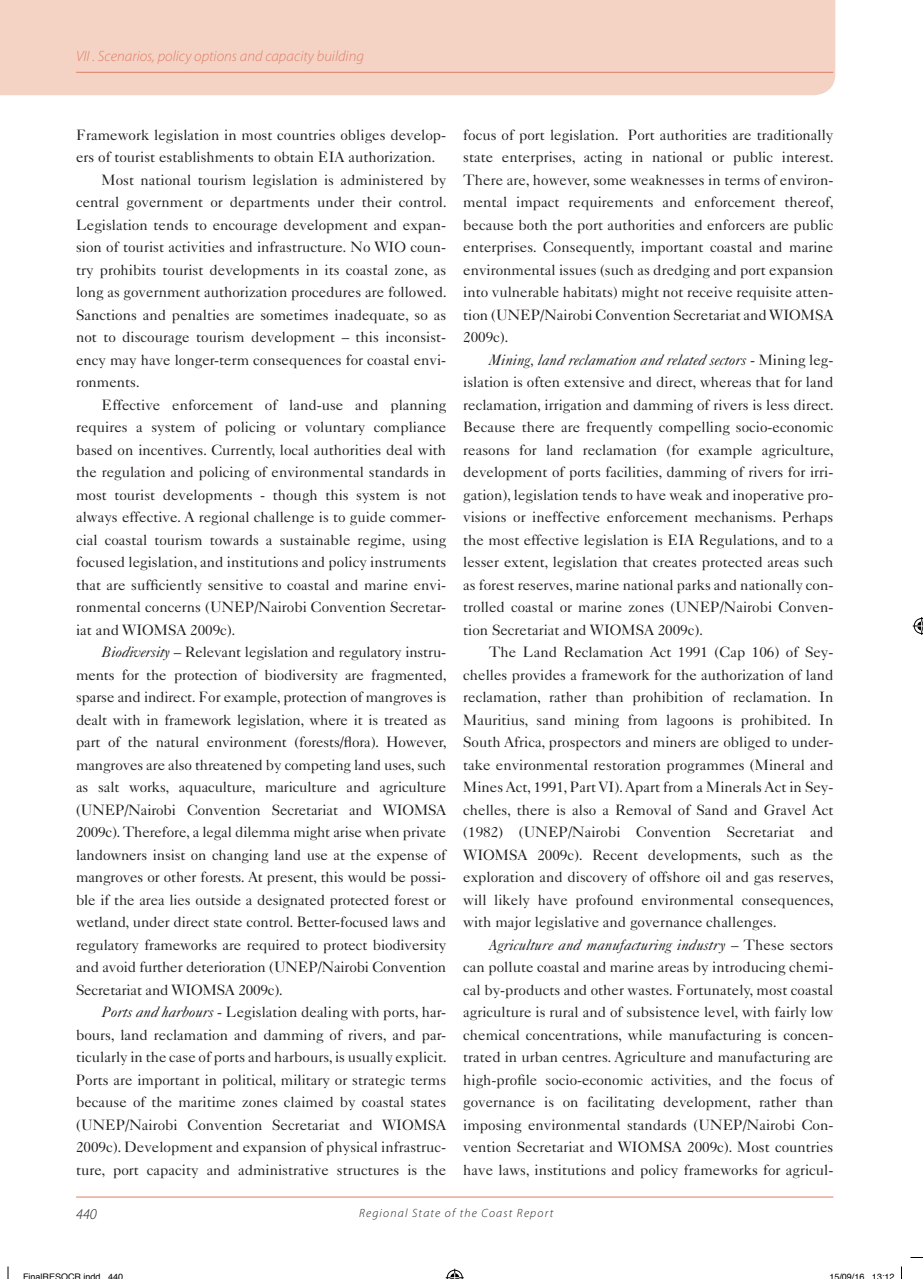
<style>
.page{position:relative;width:923px;height:1279px;background:#fff}
.page>*{position:absolute;margin:0;border:0;box-sizing:border-box;transform-origin:0 0}
.t1{font:15px/22.5px "Caslon 540 LT Std";color:#231f20;text-align:justify}
.t2{font:italic 300 15px "Myriad Pro";color:#df7f66}
.t3{font:italic 300 15px "Myriad Pro";color:#231f20}
.t4{font:italic 300 12px "Myriad Pro";letter-spacing:.1em;color:#231f20}
.t5{font:9px "Helvetica";color:#000}
.s1{font-style:italic}
</style>
<div class="page">
<div style="left:0;top:0;width:835px;height:95px;background:#f4d3c5"></div>
<hr style="left:76px;top:72px;width:757px;height:1px;background:#df7f66">
<hr style="left:76px;top:1197px;width:757px;height:1px;background:#df7f66">
<svg style="left:910px;top:1257px;width:12px;height:1px"></svg>
<svg style="left:7px;top:1266px;width:2px;height:13px"></svg>
<svg style="left:901px;top:1266px;width:1px;height:13px"></svg>
<svg style="left:445px;top:1269px;width:18px;height:10px"></svg>
<svg style="left:912px;top:617px;width:10px;height:18px"></svg>
<p class="t2" style="left:76px;top:47px;width:289px">VII . Scenarios, policy options and capacity building</p>
<p class="t1" style="left:76px;top:123px;width:371px">Framework legislation in most countries obliges develop-</p>
<p class="t1" style="left:76px;top:146px;width:361px">ers of tourist establishments to obtain EIA authorization.</p>
<p class="t1" style="left:102px;top:168px;width:346px">Most national tourism legislation is administered by</p>
<p class="t1" style="left:76px;top:191px;width:372px">central government or departments under their control.</p>
<p class="t1" style="left:76px;top:213px;width:371px">Legislation tends to encourage development and expan-</p>
<p class="t1" style="left:76px;top:236px;width:371px">sion of tourist activities and infrastructure. No WIO coun-</p>
<p class="t1" style="left:76px;top:258px;width:371px">try prohibits tourist developments in its coastal zone, as</p>
<p class="t1" style="left:76px;top:281px;width:372px">long as government authorization procedures are followed.</p>
<p class="t1" style="left:76px;top:303px;width:371px">Sanctions and penalties are sometimes inadequate, so as</p>
<p class="t1" style="left:76px;top:326px;width:371px">not to discourage tourism development – this inconsist-</p>
<p class="t1" style="left:76px;top:348px;width:371px">ency may have longer-term consequences for coastal envi-</p>
<p class="t1" style="left:76px;top:371px;width:65px">ronments.</p>
<p class="t1" style="left:102px;top:393px;width:346px">Effective enforcement of land-use and planning</p>
<p class="t1" style="left:76px;top:416px;width:371px">requires a system of policing or voluntary compliance</p>
<p class="t1" style="left:76px;top:438px;width:371px">based on incentives. Currently, local authorities deal with</p>
<p class="t1" style="left:76px;top:461px;width:371px">the regulation and policing of environmental standards in</p>
<p class="t1" style="left:76px;top:483px;width:371px">most tourist developments - though this system is not</p>
<p class="t1" style="left:76px;top:506px;width:371px">always effective. A regional challenge is to guide commer-</p>
<p class="t1" style="left:76px;top:528px;width:371px">cial coastal tourism towards a sustainable regime, using</p>
<p class="t1" style="left:76px;top:551px;width:371px">focused legislation, and institutions and policy instruments</p>
<p class="t1" style="left:76px;top:573px;width:371px">that are sufficiently sensitive to coastal and marine envi-</p>
<p class="t1" style="left:76px;top:596px;width:371px">ronmental concerns (UNEP/Nairobi Convention Secretar-</p>
<p class="t1" style="left:76px;top:618px;width:161px">iat and WIOMSA 2009c).</p>
<p class="t1" style="left:102px;top:641px;width:346px"><span class="s1">Biodiversity</span> – Relevant legislation and regulatory instru-</p>
<p class="t1" style="left:76px;top:663px;width:372px">ments for the protection of biodiversity are fragmented,</p>
<p class="t1" style="left:76px;top:686px;width:371px">sparse and indirect. For example, protection of mangroves is</p>
<p class="t1" style="left:76px;top:708px;width:371px">dealt with in framework legislation, where it is treated as</p>
<p class="t1" style="left:76px;top:731px;width:372px">part of the natural environment (forests/flora). However,</p>
<p class="t1" style="left:76px;top:753px;width:371px">mangroves are also threatened by competing land uses, such</p>
<p class="t1" style="left:76px;top:776px;width:371px">as salt works, aquaculture, mariculture and agriculture</p>
<p class="t1" style="left:76px;top:798px;width:371px">(UNEP/Nairobi Convention Secretariat and WIOMSA</p>
<p class="t1" style="left:76px;top:821px;width:371px">2009c). Therefore, a legal dilemma might arise when private</p>
<p class="t1" style="left:76px;top:843px;width:371px">landowners insist on changing land use at the expense of</p>
<p class="t1" style="left:76px;top:866px;width:371px">mangroves or other forests. At present, this would be possi-</p>
<p class="t1" style="left:76px;top:888px;width:371px">ble if the area lies outside a designated protected forest or</p>
<p class="t1" style="left:76px;top:911px;width:371px">wetland, under direct state control. Better-focused laws and</p>
<p class="t1" style="left:76px;top:933px;width:371px">regulatory frameworks are required to protect biodiversity</p>
<p class="t1" style="left:76px;top:956px;width:371px">and avoid further deterioration (UNEP/Nairobi Convention</p>
<p class="t1" style="left:76px;top:978px;width:208px">Secretariat and WIOMSA 2009c).</p>
<p class="t1" style="left:102px;top:1001px;width:346px"><span class="s1">Ports and harbours</span> - Legislation dealing with ports, har-</p>
<p class="t1" style="left:76px;top:1023px;width:371px">bours, land reclamation and damming of rivers, and par-</p>
<p class="t1" style="left:76px;top:1046px;width:372px">ticularly in the case of ports and harbours, is usually explicit.</p>
<p class="t1" style="left:76px;top:1068px;width:371px">Ports are important in political, military or strategic terms</p>
<p class="t1" style="left:76px;top:1091px;width:371px">because of the maritime zones claimed by coastal states</p>
<p class="t1" style="left:76px;top:1113px;width:371px">(UNEP/Nairobi Convention Secretariat and WIOMSA</p>
<p class="t1" style="left:76px;top:1136px;width:371px">2009c). Development and expansion of physical infrastruc-</p>
<p class="t1" style="left:76px;top:1158px;width:371px">ture, port capacity and administrative structures is the</p>
<p class="t1" style="left:463px;top:123px;width:372px">focus of port legislation. Port authorities are traditionally state enterprises, acting in national or public interest.<br>There are, however, some weaknesses in terms of environ&shy;mental impact requirements and enforcement thereof, because both the port authorities and enforcers are public enterprises. Consequently, important coastal and marine environmental issues (such as dredging and port expansion into vulnerable habitats) might not receive requisite atten&shy;tion (UNEP/Nairobi Convention Secretariat and WIOMSA 2009c).</p>
<p class="t1" style="left:463px;top:348px;width:372px;text-indent:26px"><span class="s1">Mining, land reclamation and related sectors</span> - Mining leg&shy;islation is often extensive and direct, whereas that for land reclamation, irrigation and damming of rivers is less direct.<br>Because there are frequently compelling socio-economic reasons for land reclamation (for example agriculture, development of ports facilities, damming of rivers for irri&shy;gation), legislation tends to have weak and inoperative pro&shy;visions or ineffective enforcement mechanisms. Perhaps the most effective legislation is EIA Regulations, and to a lesser extent, legislation that creates protected areas such as forest reserves, marine national parks and nationally con&shy;trolled coastal or marine zones (UNEP/Nairobi Conven&shy;tion Secretariat and WIOMSA 2009c).</p>
<p class="t1" style="left:463px;top:641px;width:372px;text-indent:26px">The Land Reclamation Act 1991 (Cap 106) of Sey&shy;chelles provides a framework for the authorization of land reclamation, rather than prohibition of reclamation. In Mauritius, sand mining from lagoons is prohibited. In South Africa, prospectors and miners are obliged to under&shy;take environmental restoration programmes (Mineral and Mines Act, 1991, Part VI). Apart from a Minerals Act in Sey&shy;chelles, there is also a Removal of Sand and Gravel Act (1982) (UNEP/Nairobi Convention Secretariat and WIOMSA 2009c). Recent developments, such as the exploration and discovery of offshore oil and gas reserves, will likely have profound environmental consequences, with major legislative and governance challenges.</p>
<p class="t1" style="left:463px;top:933px;width:371px;text-indent:26px"><span class="s1">Agriculture and manufacturing industry</span> – These sectors can pollute coastal and marine areas by introducing chemi&shy;cal by-products and other wastes. Fortunately, most coastal agriculture is rural and of subsistence level, with fairly low chemical concentrations, while manufacturing is concen&shy;trated in urban centres. Agriculture and manufacturing are high-profile socio-economic activities, and the focus of governance is on facilitating development, rather than imposing environmental standards (UNEP/Nairobi Con&shy;vention Secretariat and WIOMSA 2009c). Most countries have laws, institutions and policy frameworks for agricul-</p>
<p class="t3" style="left:76px;top:1205px;width:22px">440</p>
<p class="t4" style="left:359px;top:1206px;width:196px">Regional State of the Coast Report</p>
<p class="t5" style="left:23px;top:1270px;width:102px">FinalRESOCR indd 440</p>
<p class="t5" style="left:829px;top:1270px;width:67px">15/09/16 13:12</p>
</div>
